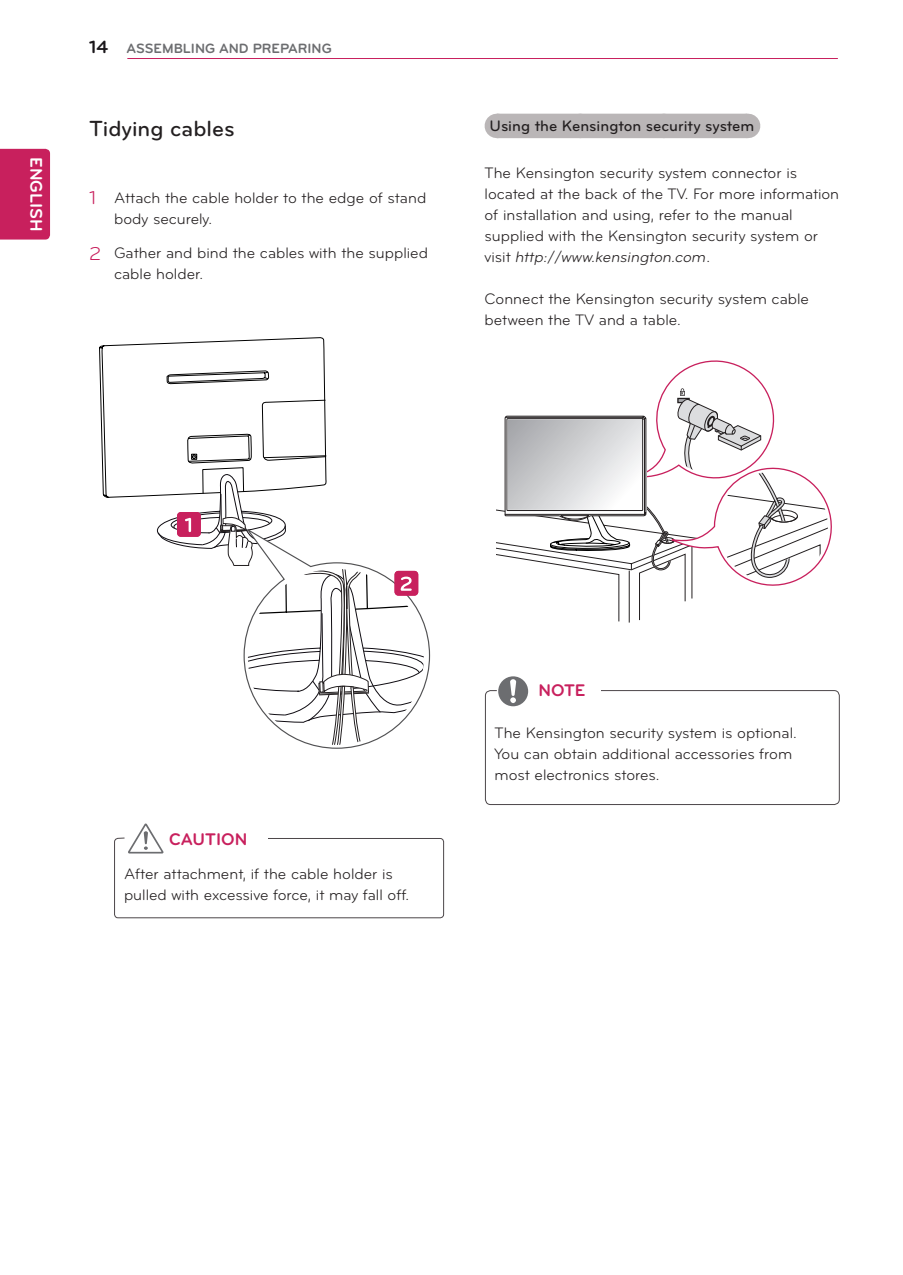
<style>
.page{position:relative;width:903px;height:1275px;background:#fff}
.page>*{position:absolute;margin:0;border:0;box-sizing:border-box;transform-origin:0 0}
.Title-2{font:500 22.75px "Bryant LG";color:#231f20}
.t1{font:700 17.5px "Bryant LG";color:#c8205d}
.t2{font:700 17.5px "Bryant LG";color:#fff}
.Body{font:15.75px/21px "Bryant LG";color:#231f20}
._1-Body{font:15.75px/21px "Bryant LG";color:#231f20}
.Title-3{font:500 15.75px "Bryant LG";color:#231f20}
.t3{font:700 14px "Bryant LG";color:#6c6d70}
.s1{font-size:18.38px;color:#1a161a}
.s2{font-style:italic}
.s3{font-size:19.25px;color:#c8205d}
</style>
<div class="page">
<div style="left:0;top:149px;width:50px;height:91px;background:#c8205d"></div>
<hr style="left:127px;top:58px;width:711px;height:1px;background:#c8205d">
<div style="left:497px;top:114px;width:250px;height:24px;background:#bab6b7"></div>
<svg style="left:747px;top:114px;width:1px;height:24px"></svg>
<div style="left:485px;top:690px;width:355px;height:115px;border:1px solid #4c4649;border-radius:5px"></div>
<div style="left:529px;top:683px;width:71px;height:16px;background:#fff"></div>
<svg style="left:498px;top:676px;width:30px;height:30px"></svg>
<svg style="left:496px;top:360px;width:336px;height:263px"></svg>
<div style="left:114px;top:838px;width:330px;height:80px;border:1px solid #4c4649;border-radius:4px"></div>
<div style="left:159px;top:831px;width:109px;height:16px;background:#fff"></div>
<svg style="left:128px;top:823px;width:35px;height:30px"></svg>
<svg style="left:99px;top:337px;width:227px;height:194px"></svg>
<svg style="left:168px;top:372px;width:100px;height:11px"></svg>
<svg style="left:157px;top:400px;width:274px;height:349px"></svg>
<p class="t2" style="left:47px;top:157px;width:76px;rotate:90deg">ENGLISH</p>
<p class="t3" style="left:89px;top:40px;width:244px"><span class="s1">14</span> ASSEMBLING AND PREPARING</p>
<p class="Title-2" style="left:89px;top:115px;width:147px">Tidying cables</p>
<p class="Title-3" style="left:489px;top:116px;width:266px">Using the Kensington security system</p>
<p class="Body" style="left:484px;top:162px;width:356px">The Kensington security system connector is located at the back of the TV. For more information of installation and using, refer to the manual supplied with the Kensington security system or<br>v i s i t <span class="s2">http://www.kensington.com</span>.</p>
<p class="Body" style="left:484px;top:288px;width:326px">Connect the Kensington security system cable between the TV and a table.</p>
<p class="_1-Body" style="left:114px;top:187px;width:314px;text-indent:-25px"><span class="s3">1</span> Attach the cable holder to the edge of stand body securely.</p>
<p class="_1-Body" style="left:114px;top:243px;width:315px;text-indent:-25px"><span class="s3">2</span> Gather and bind the cables with the supplied cable holder.</p>
<p class="t1" style="left:169px;top:828px;width:79px">CAUTION</p>
<p class="Body" style="left:124px;top:863px;width:287px">After attachment, if the cable holder is pulled with excessive force, it may fall off.</p>
<p class="t1" style="left:539px;top:679px;width:48px">NOTE</p>
<p class="Body" style="left:494px;top:723px;width:304px">The Kensington security system is optional.<br>You can obtain additional accessories from most electronics stores.</p>
</div>
